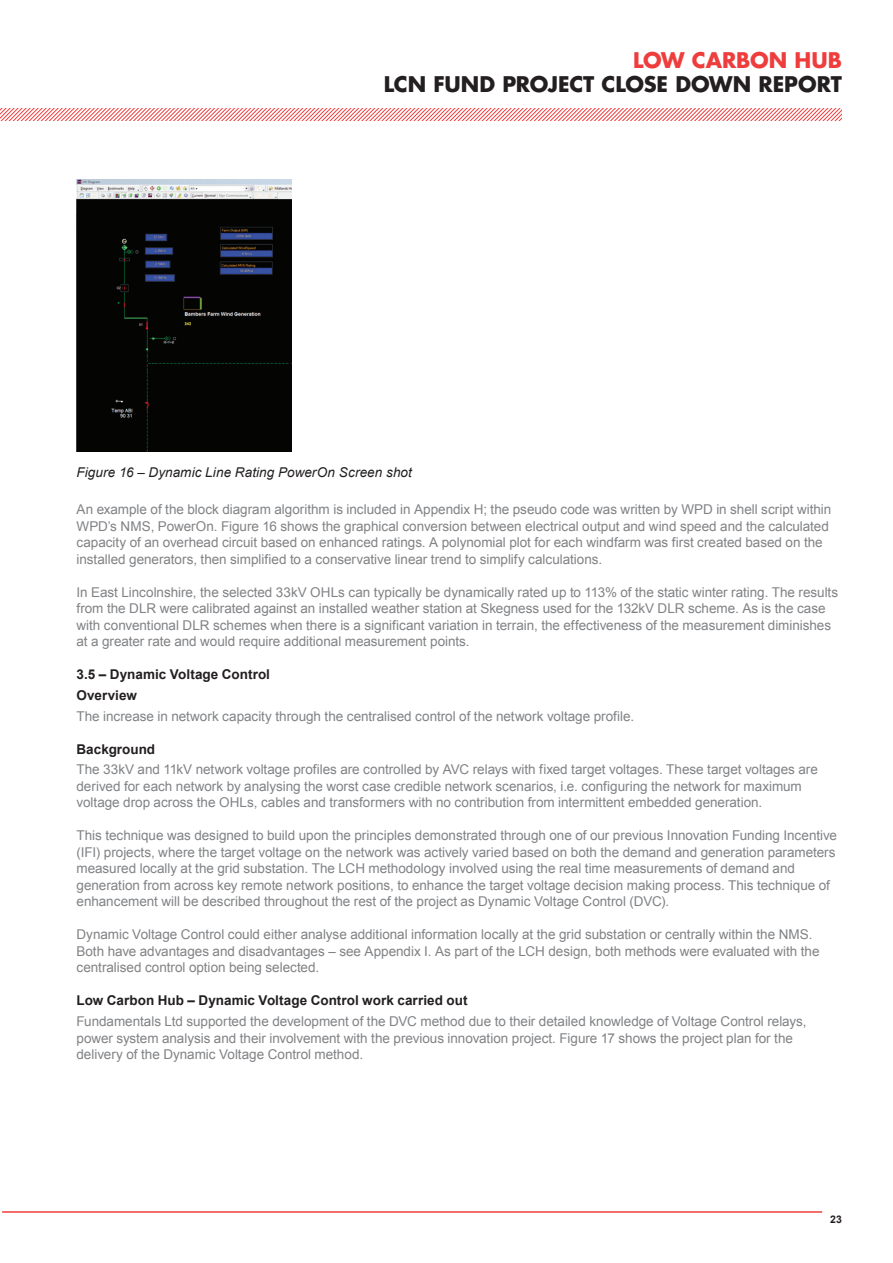
<style>
.page{position:relative;width:893px;height:1263px;background:#fff}
.page>*{position:absolute;margin:0;border:0;box-sizing:border-box;transform-origin:0 0}
.t1{font:700 21px "Futura";letter-spacing:-.005em;color:#231f20}
.t2{font:700 21px "Futura";color:#ee3d3c}
.t3{font:13.5px/16.5px "Arial";letter-spacing:-.005em;color:#808285}
.t4{font:700 13.5px/20.7px "Arial";color:#231f20}
.t5{font:italic 13.5px "Arial";letter-spacing:.005em;color:#231f20}
.t6{font:700 10.5px "Arial";color:#231f20}
</style>
<div class="page">
<hr style="left:2px;top:1211px;width:820px;height:1px;background:#ee3d3c">
<svg style="left:0;top:108px;width:842px;height:13px"></svg>
<img style="left:77px;top:180px;width:214px;height:271px">
<h1 class="t2" style="left:633px;top:45px;width:210px">LOW CARBON HUB</h1>
<h1 class="t1" style="left:384px;top:69px;width:460px">LCN FUND PROJECT CLOSE DOWN REPORT</h1>
<p class="t5" style="left:77px;top:463px;width:337px">Figure 16 – Dynamic Line Rating PowerOn Screen shot</p>
<p class="t3" style="left:77px;top:501px;width:756px">An example of the block diagram algorithm is included in Appendix H; the pseudo code was written by WPD in shell script within WPD’s NMS, PowerOn. Figure 16 shows the graphical conversion between electrical output and wind speed and the calculated capacity of an overhead circuit based on enhanced ratings. A polynomial plot for each windfarm was first created based on the installed generators, then simplified to a conservative linear trend to simplify calculations.</p>
<p class="t3" style="left:77px;top:584px;width:763px">In East Lincolnshire, the selected 33kV OHLs can typically be dynamically rated up to 113% of the static winter rating. The results from the DLR were calibrated against an installed weather station at Skegness used for the 132kV DLR scheme. As is the case with conventional DLR schemes when there is a significant variation in terrain, the effectiveness of the measurement diminishes at a greater rate and would require additional measurement points.</p>
<p class="t4" style="left:77px;top:664px;width:195px">3.5 – Dynamic Voltage Control<br>Overview</p>
<p class="t3" style="left:77px;top:708px;width:559px">The increase in network capacity through the centralised control of the network voltage profile.</p>
<p class="t4" style="left:77px;top:739px;width:80px">Background</p>
<p class="t3" style="left:77px;top:762px;width:743px">The 33kV and 11kV network voltage profiles are controlled by AVC relays with fixed target voltages. These target voltages are derived for each network by analysing the worst case credible network scenarios, i.e. configuring the network for maximum voltage drop across the OHLs, cables and transformers with no contribution from intermittent embedded generation.</p>
<p class="t3" style="left:77px;top:828px;width:762px">This technique was designed to build upon the principles demonstrated through one of our previous Innovation Funding Incentive (IFI) projects, where the target voltage on the network was actively varied based on both the demand and generation parameters measured locally at the grid substation. The LCH methodology involved using the real time measurements of demand and generation from across key remote network positions, to enhance the target voltage decision making process. This technique of enhancement will be described throughout the rest of the project as Dynamic Voltage Control (DVC).</p>
<p class="t3" style="left:77px;top:926px;width:744px">Dynamic Voltage Control could either analyse additional information locally at the grid substation or centrally within the NMS.<br>Both have advantages and disadvantages – see Appendix I. As part of the LCH design, both methods were evaluated with the centralised control option being selected.</p>
<p class="t4" style="left:77px;top:991px;width:393px">Low Carbon Hub – Dynamic Voltage Control work carried out</p>
<p class="t3" style="left:77px;top:1013px;width:731px">Fundamentals Ltd supported the development of the DVC method due to their detailed knowledge of Voltage Control relays, power system analysis and their involvement with the previous innovation project. Figure 17 shows the project plan for the delivery of the Dynamic Voltage Control method.</p>
<p class="t6" style="left:830px;top:1212px;width:13px">23</p>
</div>
